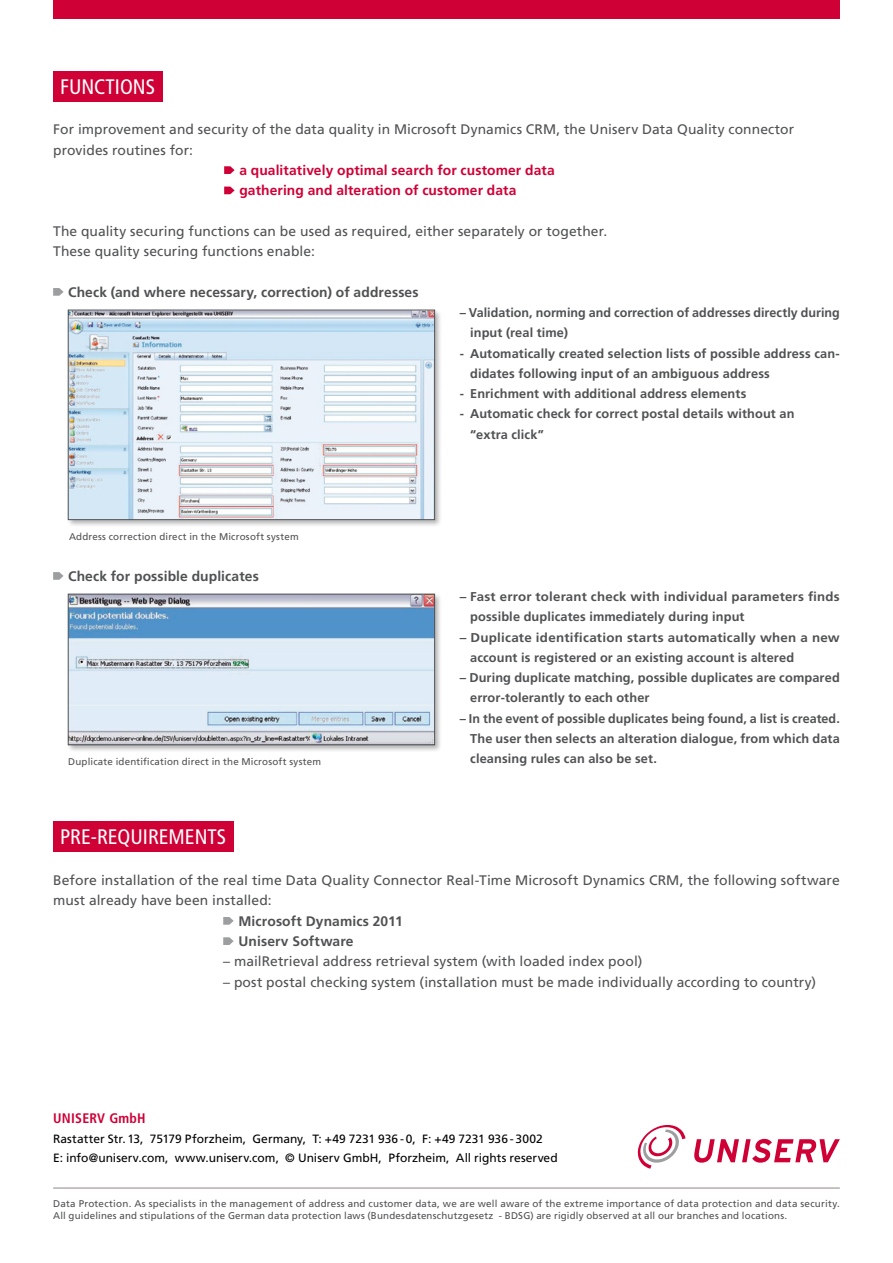
<style>
.page{position:relative;width:893px;height:1263px;background:#fff}
.page>*{position:absolute;margin:0;border:0;box-sizing:border-box;transform-origin:0 0}
.t1{font:condensed 21px "Frutiger LT Com";color:#fff}
.t2{font:13.8px/20.2px "Frutiger LT Com";letter-spacing:.005em;color:#505153}
.t3{font:700 13.8px/20.2px "Frutiger LT Com";letter-spacing:.01em;color:#505153}
.t4{font:700 13.8px/20.2px "Frutiger LT Com";letter-spacing:.005em;color:#cf0036}
.t5{font:700 condensed 13.8px "Frutiger LT Com";letter-spacing:.02em;color:#cf0036}
.t6{font:700 12.75px/20.2px "Frutiger LT Com";letter-spacing:.01em;color:#505153}
.t7{font:700 12.75px/20.2px "Frutiger LT Com";letter-spacing:.01em;color:#505153;scale:1.05 1}
.t8{font:700 12.75px/20.2px "Frutiger LT Com";letter-spacing:.01em;color:#505153;scale:1.04 1}
.t9{font:12px/19.5px "Frutiger LT Com";letter-spacing:.005em;color:#000}
.t10{font:9.75px/12px "Frutiger LT Com";letter-spacing:.02em;color:#505153}
</style>
<div class="page">
<div style="left:53px;top:0;width:787px;height:19px;background:#cf0036"></div>
<hr style="left:53px;top:1187px;width:787px;height:2px;background:#b3b0af">
<svg style="left:694px;top:1139px;width:146px;height:24px"></svg>
<svg style="left:638px;top:1125px;width:47px;height:44px"></svg>
<div style="left:66px;top:592px;width:377px;height:161px;background:#000;opacity:.3"></div>
<img style="left:70px;top:596px;width:363px;height:147px">
<div style="left:68px;top:594px;width:367px;height:151px;border:1px solid #505153"></div>
<div style="left:66px;top:308px;width:377px;height:219px;background:#000;opacity:.3"></div>
<img style="left:70px;top:312px;width:363px;height:206px">
<div style="left:68px;top:310px;width:367px;height:210px;border:1px solid #505153"></div>
<div style="left:53px;top:821px;width:181px;height:31px;background:#cf0036"></div>
<svg style="left:223px;top:917px;width:11px;height:8px"></svg>
<svg style="left:223px;top:937px;width:11px;height:8px"></svg>
<div style="left:53px;top:71px;width:110px;height:31px;background:#cf0036"></div>
<svg style="left:53px;top:288px;width:11px;height:8px"></svg>
<svg style="left:53px;top:572px;width:11px;height:8px"></svg>
<svg style="left:224px;top:166px;width:11px;height:8px"></svg>
<svg style="left:224px;top:187px;width:11px;height:7px"></svg>
<h1 class="t1" style="left:60px;top:75px;width:96px">FUNCTIONS</h1>
<p class="t2" style="left:53px;top:119px;width:743px">For improvement and security of the data quality in Microsoft Dynamics CRM, the Uniserv Data Quality connector provides routines for:</p>
<p class="t4" style="left:239px;top:160px;width:317px">a qualitatively optimal search for customer data gathering and alteration of customer data</p>
<p class="t2" style="left:53px;top:221px;width:556px">The quality securing functions can be used as required, either separately or together.<br>These quality securing functions enable:</p>
<p class="t3" style="left:68px;top:282px;width:352px">Check (and where necessary, correction) of addresses</p>
<p class="t10" style="left:69px;top:531px;width:231px">Address correction direct in the Microsoft system</p>
<p class="t3" style="left:68px;top:566px;width:192px">Check for possible duplicates</p>
<p class="t6" style="left:470px;top:302px;width:371px;text-indent:-10px">– Validation, norming and correction of addresses directly during input (real time)</p>
<p class="t6" style="left:470px;top:343px;width:371px;text-indent:-11px">- Automatically created selection lists of possible address can&shy;didates following input of an ambiguous address</p>
<p class="t6" style="left:460px;top:384px;width:288px">- Enrichment with additional address elements</p>
<p class="t6" style="left:470px;top:404px;width:326px;text-indent:-11px">- Automatic check for correct postal details without an “extra click”</p>
<p class="t8" style="left:470px;top:586px;width:357px;text-indent:-10px">– Fast error tolerant check with individual parameters finds possible duplicates immediately during input</p>
<p class="t7" style="left:470px;top:627px;width:354px;text-indent:-10px">– Duplicate identification starts automatically when a new account is registered or an existing account is altered</p>
<p class="t6" style="left:470px;top:668px;width:371px;text-indent:-11px">– During duplicate matching, possible duplicates are compared error-tolerantly to each other</p>
<p class="t6" style="left:460px;top:708px;width:382px;text-align:right">– In the event of possible duplicates being found, a list is created.<br>The user then selects an alteration dialogue, from which data</p>
<p class="t10" style="left:68px;top:756px;width:254px">Duplicate identification direct in the Microsoft system</p>
<p class="t6" style="left:470px;top:749px;width:188px">cleansing rules can also be set.</p>
<h1 class="t1" style="left:60px;top:825px;width:168px">PRE-REQUIREMENTS</h1>
<p class="t2" style="left:53px;top:870px;width:788px">Before installation of the real time Data Quality Connector Real-Time Microsoft Dynamics CRM, the following software must already have been installed:</p>
<p class="t3" style="left:238px;top:911px;width:166px">Microsoft Dynamics 2011<br>Uniserv Software</p>
<p class="t2" style="left:223px;top:951px;width:421px">– mailRetrieval address retrieval system (with loaded index pool)</p>
<p class="t2" style="left:223px;top:972px;width:594px">– post postal checking system (installation must be made individually according to country)</p>
<p class="t5" style="left:53px;top:1110px;width:94px">UNISERV GmbH</p>
<p class="t9" style="left:53px;top:1129px;width:506px">Rastatter Str. 13, 75179 Pforzheim, Germany, T: +49 7231 936 - 0, F: +49 7231 936 - 3002<br>E: info@uniserv.com, www.uniserv.com, © Uniserv GmbH, Pforzheim, All rights reserved</p>
<p class="t10" style="left:53px;top:1198px;width:788px">Data Protection. As specialists in the management of address and customer data, we are well aware of the extreme importance of data protection and data security.<br>All guidelines and stipulations of the German data protection laws (Bundesdatenschutzgesetz - BDSG) are rigidly observed at all our branches and locations.</p>
</div>
